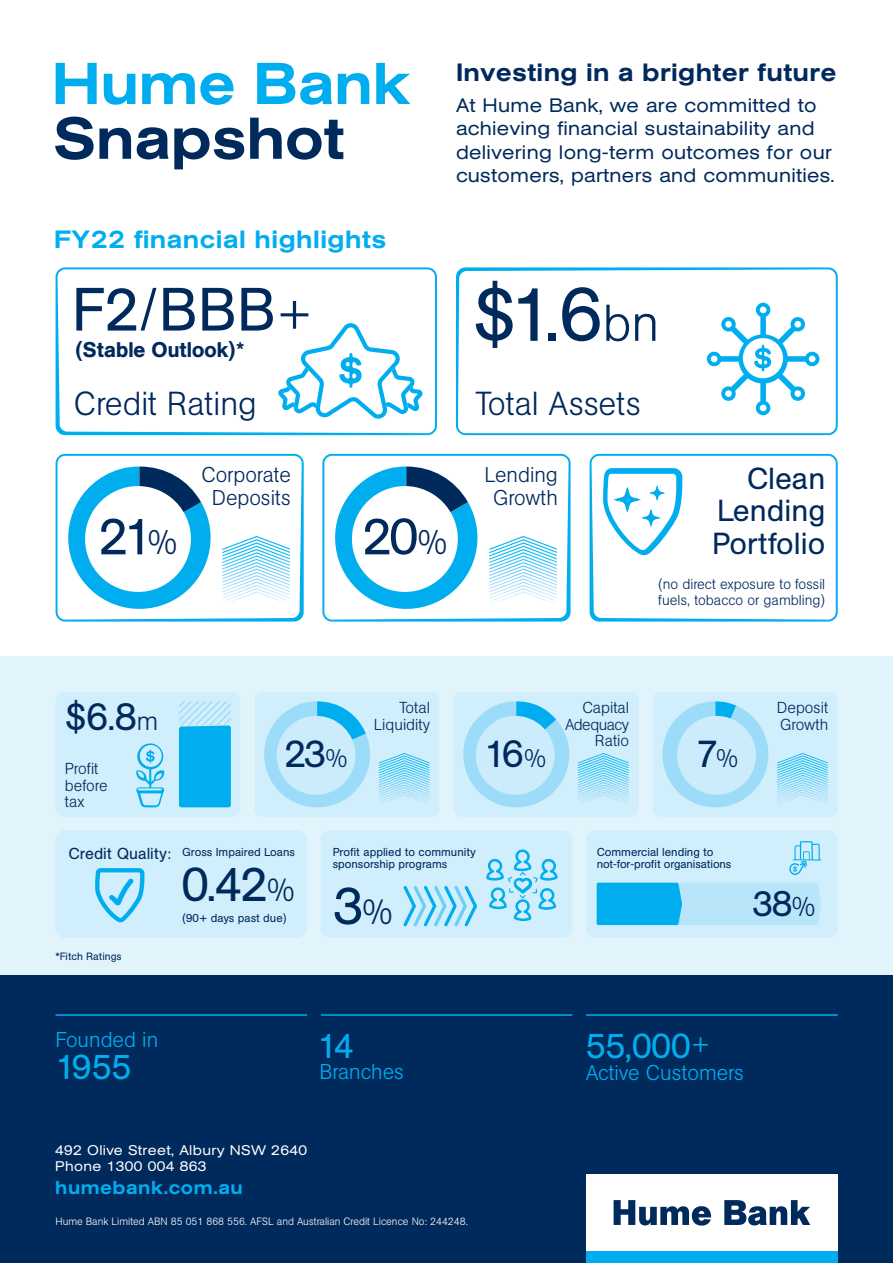
<style>
.page{position:relative;width:893px;height:1263px;background:#fff}
.page>*{position:absolute;margin:0;border:0;box-sizing:border-box;transform-origin:0 0}
.Body_8pt{font:75.9px "AG Book Pro";color:#00295c}
.Body_8pt-2{font:60.45px "AG Book Pro";color:#00295c}
.Body_8pt-3{font:500 expanded 58.35px "AG Book Pro";letter-spacing:-.005em;color:#00aeef}
.Body_8pt-4{font:500 expanded 58.35px "AG Book Pro";letter-spacing:-.005em;color:#00295c}
.Body_8pt-5{font:52.35px "AG Book Pro";color:#00295c}
.Body_8pt-6{font:51.15px "AG Book Pro";color:#00295c}
.Body_8pt-7{font:47.7px "AG Book Pro";color:#00295c}
.Body_8pt-8{font:38.1px "AG Book Pro";color:#00295c}
.Body_8pt-9{font:35.55px "AG Book Pro";color:#00295c}
.Body_8pt-10{font:34.8px "AG Book Pro";color:#00aeef}
.Body_8pt-11{font:300 33px "AG Book Pro";color:#00295c}
.Body_8pt-12{font:30.15px/32.2px "AG Book Pro";color:#00295c;text-align:justify}
.Body_8pt-13{font:500 expanded 24.75px "AG Book Pro";letter-spacing:.015em;color:#00295c}
.Body_8pt-14{font:500 expanded 24.75px "AG Book Pro";letter-spacing:.02em;color:#00aeef}
.Body_8pt-15{font:300 21.3px "AG Book Pro";color:#00aeef}
.Body_8pt-16{font:300 21.3px/22.4px "AG Book Pro";color:#00295c;text-align:center}
.Body_8pt-17{font:500 21px "AG Book Pro";color:#00295c}
.Body_8pt-18{font:expanded 19.35px/23.1px "AG Book Pro";letter-spacing:.015em;color:#00295c}
.t1{font:500 expanded 18.45px "AG Book Pro";letter-spacing:.025em;color:#00aeef}
.Body_8pt-19{font:300 15.75px/16.6px "AG Book Pro";color:#00295c}
.Body_8pt-20{font:15.75px "AG Book Pro";color:#00295c}
.Body_8pt-21{font:300 14.25px/16.5px "AG Book Pro";color:#00295c}
.t2{font:expanded 13.8px/16.2px "AG Book Pro";letter-spacing:.025em;color:#fff}
.Body_8pt-22{font:11.4px/12.6px "AG Book Pro";color:#00295c}
.Body_8pt-23{font:300 10.5px "AG Book Pro";color:#fff}
.Body_8pt-24{font:10.5px "AG Book Pro";color:#00295c}
.s1{font-weight:300}
.s2{font-weight:300;font-size:51.15px}
.s3{font-weight:300;font-size:34.5px}
.s4{font-weight:300;font-size:25.65px}
.s5{font-weight:300;font-size:32.25px}
.s6{font-weight:300;font-size:35.25px}
.s7{font-weight:300;font-size:27.45px}
.s8{font-weight:300;font-size:26.85px}
</style>
<div class="page">
<div style="left:0;top:974px;width:893px;height:289px;background:#00295c"></div>
<div style="left:0;top:656px;width:893px;height:318px;background:#e1f4fc"></div>
<div style="left:586px;top:1251px;width:252px;height:12px;background:#00aeef"></div>
<div style="left:586px;top:1174px;width:252px;height:77px;background:#fff"></div>
<svg style="left:614px;top:1200px;width:97px;height:25px"></svg>
<svg style="left:724px;top:1200px;width:86px;height:25px"></svg>
<svg style="left:456px;top:267px;width:382px;height:168px"></svg>
<svg style="left:707px;top:303px;width:112px;height:112px"></svg>
<svg style="left:56px;top:267px;width:381px;height:168px"></svg>
<svg style="left:322px;top:454px;width:249px;height:167px"></svg>
<svg style="left:56px;top:454px;width:248px;height:167px"></svg>
<svg style="left:278px;top:323px;width:145px;height:96px"></svg>
<svg style="left:590px;top:454px;width:248px;height:167px"></svg>
<div style="left:586px;top:830px;width:252px;height:108px;background:#d0eefb;border-radius:10px"></div>
<div style="left:56px;top:692px;width:184px;height:125px;background:#d0eefb;border-radius:7px"></div>
<div style="left:255px;top:692px;width:184px;height:125px;background:#d0eefb;border-radius:7px"></div>
<div style="left:454px;top:692px;width:185px;height:125px;background:#d0eefb;border-radius:7px"></div>
<div style="left:653px;top:692px;width:185px;height:125px;background:#d0eefb;border-radius:7px"></div>
<svg style="left:597px;top:883px;width:224px;height:42px;background:#74d0f5"></svg>
<svg style="left:789px;top:841px;width:32px;height:34px"></svg>
<div style="left:321px;top:830px;width:251px;height:108px;background:#d0eefb;border-radius:10px"></div>
<div style="left:55px;top:830px;width:252px;height:108px;background:#d0eefb;border-radius:10px"></div>
<svg style="left:486px;top:849px;width:72px;height:72px"></svg>
<svg style="left:403px;top:885px;width:74px;height:42px"></svg>
<svg style="left:662px;top:701px;width:106px;height:106px"></svg>
<div style="left:677px;top:716px;width:79px;height:79px;background:#cdecfb;border-radius:50%"></div>
<svg style="left:179px;top:701px;width:52px;height:106px"></svg>
<svg style="left:136px;top:743px;width:29px;height:64px"></svg>
<svg style="left:264px;top:701px;width:106px;height:106px"></svg>
<div style="left:277px;top:716px;width:78px;height:79px;background:#cdecfb;border-radius:50%"></div>
<svg style="left:463px;top:701px;width:106px;height:106px"></svg>
<div style="left:476px;top:716px;width:79px;height:79px;background:#cdecfb;border-radius:50%"></div>
<svg style="left:95px;top:868px;width:50px;height:54px"></svg>
<hr style="left:56px;top:1014px;width:251px;height:2px;background:#00aeef">
<hr style="left:321px;top:1014px;width:251px;height:2px;background:#00aeef">
<hr style="left:586px;top:1014px;width:252px;height:2px;background:#00aeef">
<svg style="left:379px;top:753px;width:50px;height:42px"></svg>
<svg style="left:578px;top:753px;width:51px;height:42px"></svg>
<svg style="left:777px;top:753px;width:51px;height:42px"></svg>
<p class="Body_8pt-3" style="left:52px;top:46px;width:360px">Hume Bank</p>
<p class="Body_8pt-13" style="left:456px;top:56px;width:382px">Investing in a brighter future</p>
<p class="Body_8pt-18" style="left:456px;top:94px;width:380px">At Hume Bank, we are committed to achieving financial sustainability and delivering long-term outcomes for our customers, partners and communities.</p>
<p class="Body_8pt-4" style="left:54px;top:101px;width:292px">Snapshot</p>
<p class="Body_8pt-14" style="left:54px;top:223px;width:334px">FY22 financial highlights</p>
<p class="Body_8pt-2" style="left:72px;top:270px;width:243px">F2<span class="s1">/</span>BBB<span class="s2">+</span></p>
<p class="Body_8pt-17" style="left:75px;top:336px;width:171px">(Stable Outlook)*</p>
<p class="Body_8pt" style="left:472px;top:265px;width:188px">$1.6<span class="s2">bn</span></p>
<p class="Body_8pt-11" style="left:74px;top:382px;width:184px">Credit Rating</p>
<p class="Body_8pt-11" style="left:475px;top:382px;width:167px">Total Assets</p>
<p class="Body_8pt-6" style="left:99px;top:503px;width:80px">21<span class="s3">%</span></p>
<p class="Body_8pt-16" style="left:202px;top:463px;width:91px">Corporate<br>Deposits</p>
<p class="Body_8pt-6" style="left:362px;top:503px;width:86px">20<span class="s3">%</span></p>
<p class="Body_8pt-16" style="left:484px;top:463px;width:75px">Lending<br>Growth</p>
<p class="Body_8pt-12" style="left:712px;top:462px;width:114px;text-indent:34px">Clean Lending Portfolio</p>
<p class="Body_8pt-21" style="left:658px;top:575px;width:169px">(no direct exposure to fossil fuels, tobacco or gambling)</p>
<p class="Body_8pt-8" style="left:65px;top:692px;width:95px">$6.8<span class="s4">m</span></p>
<p class="Body_8pt-19" style="left:65px;top:760px;width:44px">Profit before tax</p>
<p class="Body_8pt-8" style="left:285px;top:729px;width:64px">23<span class="s4">%</span></p>
<p class="Body_8pt-19" style="left:374px;top:699px;width:58px;text-align:right">Total<br>Liquidity</p>
<p class="Body_8pt-8" style="left:484px;top:729px;width:63px">16<span class="s4">%</span></p>
<p class="Body_8pt-19" style="left:565px;top:699px;width:65px;text-align:right">Capital<br>Adequacy<br>Ratio</p>
<p class="Body_8pt-8" style="left:697px;top:729px;width:43px">7<span class="s4">%</span></p>
<p class="Body_8pt-19" style="left:777px;top:699px;width:53px">Deposit<br>Growth</p>
<p class="Body_8pt-20" style="left:69px;top:843px;width:104px">Credit Quality:</p>
<p class="Body_8pt-22" style="left:182px;top:845px;width:114px">Gross Impaired Loans</p>
<p class="Body_8pt-7" style="left:182px;top:853px;width:114px">0.42<span class="s5">%</span></p>
<p class="Body_8pt-24" style="left:56px;top:949px;width:68px">*Fitch Ratings</p>
<p class="Body_8pt-22" style="left:182px;top:912px;width:106px">(90+ days past due)</p>
<p class="Body_8pt-22" style="left:333px;top:845px;width:145px">Profit applied to community sponsorship programs</p>
<p class="Body_8pt-5" style="left:334px;top:872px;width:60px">3<span class="s6">%</span></p>
<p class="Body_8pt-15" style="left:56px;top:1026px;width:104px">Founded in</p>
<p class="Body_8pt-10" style="left:56px;top:1044px;width:77px">1955</p>
<p class="Body_8pt-10" style="left:318px;top:1023px;width:38px">14</p>
<p class="Body_8pt-15" style="left:320px;top:1057px;width:86px">Branches</p>
<p class="t2" style="left:55px;top:1141px;width:253px">492 Olive Street, Albury NSW 2640<br>Phone 1300 004 863</p>
<p class="t1" style="left:55px;top:1175px;width:189px">humebank.com.au</p>
<p class="Body_8pt-23" style="left:56px;top:1215px;width:414px">Hume Bank Limited ABN 85 051 868 556. AFSL and Australian Credit Licence No: 244248.</p>
<p class="Body_8pt-22" style="left:597px;top:845px;width:136px">Commercial lending to not-for-profit organisations</p>
<p class="Body_8pt-9" style="left:753px;top:881px;width:64px">38<span class="s7">%</span></p>
<p class="Body_8pt-10" style="left:586px;top:1023px;width:126px">55,000<span class="s8">+</span></p>
<p class="Body_8pt-15" style="left:586px;top:1059px;width:160px">Active Customers</p>
</div>
